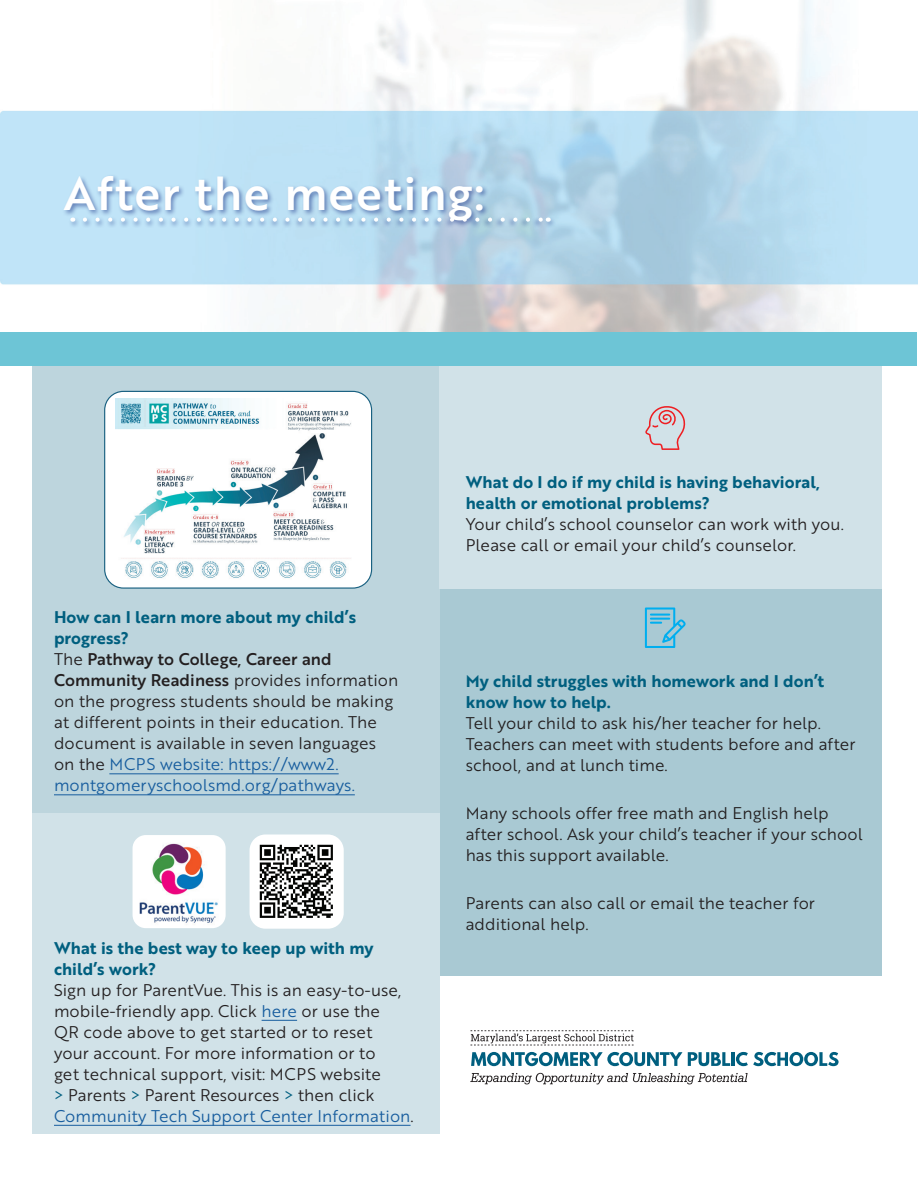
<style>
.page{position:relative;width:918px;height:1188px;background:#fff}
.page>*{position:absolute;margin:0;border:0;box-sizing:border-box;transform-origin:0 0}
.t1{font:46.5px "Brother 1816 Medium";letter-spacing:.03em;color:#fff}
.t2{font:16.5px/21px "Brother 1816 Book";letter-spacing:.005em;color:#231f20}
.t3{font:16.5px/21px "Brother 1816 Bold";letter-spacing:.005em;color:#005f7f}
.t4{font:16.5px "Brother 1816 Medium";letter-spacing:.005em;color:#231f20}
.s1{font-family:"Brother 1816 Book"}
.s2{font-family:"Brother 1816 Medium"}
.s3{color:#175d9e}
.s4{color:#005f7f}
</style>
<div class="page">
<div style="left:440px;top:589px;width:442px;height:387px;background:#a9c9d3"></div>
<div style="left:32px;top:366px;width:408px;height:462px;background:#bdd5dd"></div>
<div style="left:440px;top:366px;width:442px;height:223px;background:#d1e2e8"></div>
<div style="left:32px;top:813px;width:408px;height:321px;background:#d1e2e8"></div>
<div style="left:1px;top:333px;width:916px;height:33px;background:#6dc5d6"></div>
<div style="left:62px;top:174px;width:494px;height:54px;background:#253f8e;opacity:.59"></div>
<svg style="left:85px;top:218px;width:456px;height:4px"></svg>
<hr style="left:109px;top:774px;width:230px;height:1px;background:#175d9e">
<hr style="left:54px;top:795px;width:301px;height:1px;background:#175d9e">
<hr style="left:262px;top:1020px;width:35px;height:1px;background:#175d9e">
<hr style="left:54px;top:1125px;width:357px;height:1px;background:#175d9e">
<div style="left:105px;top:391px;width:267px;height:197px;background:#fff;border-radius:19px"></div>
<img style="left:115px;top:399px;width:236px;height:179px">
<div style="left:104px;top:391px;width:268px;height:198px;border:1px solid #196181;border-radius:19px"></div>
<svg style="left:645px;top:607px;width:41px;height:41px"></svg>
<svg style="left:470px;top:1073px;width:278px;height:11px"></svg>
<svg style="left:471px;top:1052px;width:211px;height:14px"></svg>
<svg style="left:688px;top:1052px;width:42px;height:14px"></svg>
<hr style="left:731px;top:1052px;width:4px;height:14px;background:#005f7f">
<svg style="left:736px;top:1052px;width:103px;height:14px"></svg>
<svg style="left:471px;top:1030px;width:163px;height:16px"></svg>
<img style="left:133px;top:835px;width:93px;height:93px">
<img style="left:250px;top:835px;width:94px;height:94px">
<svg style="left:645px;top:406px;width:41px;height:44px"></svg>
<h1 class="t1" style="left:64px;top:158px;width:423px">After the meeting:</h1>
<p class="t3" style="left:54px;top:606px;width:304px">How can I learn more about my child’s progress?</p>
<p class="t4" style="left:54px;top:647px;width:279px"><span class="s1">The</span> Pathway to College, Career and</p>
<p class="t2" style="left:54px;top:669px;width:346px"><span class="s2">Community Readiness</span> provides information on the progress students should be making at different points in their education. The document is available in seven languages on the <span class="s3">MCPS website: https://www2. montgomeryschoolsmd.org/pathways.</span></p>
<p class="t3" style="left:54px;top:937px;width:321px">What is the best way to keep up with my child’s work?</p>
<p class="t2" style="left:54px;top:979px;width:361px">Sign up for ParentVue. This is an easy-to-use, mobile-friendly app. Click <span class="s3">here</span> or use the<br>QR code above to get started or to reset<br>your account. For more information or to<br>get technical support, visit: MCPS website<br><span class="s4">&gt;</span> Parents <span class="s4">&gt;</span> Parent Resources <span class="s4">&gt;</span> then click <span class="s3">Community Tech Support Center Information</span>.</p>
<p class="t3" style="left:466px;top:471px;width:356px">What do I do if my child is having behavioral, health or emotional problems?</p>
<p class="t2" style="left:466px;top:513px;width:380px">Your child’s school counselor can work with you.<br>Please call or email your child’s counselor.</p>
<p class="t3" style="left:466px;top:670px;width:360px">My child struggles with homework and I don’t know how to help.</p>
<p class="t2" style="left:466px;top:712px;width:391px">Tell your child to ask his/her teacher for help.<br>Teachers can meet with students before and after school, and at lunch time.</p>
<p class="t2" style="left:466px;top:802px;width:398px">Many schools offer free math and English help after school. Ask your child’s teacher if your school has this support available.</p>
<p class="t2" style="left:466px;top:892px;width:351px">Parents can also call or email the teacher for additional help.</p>
</div>
